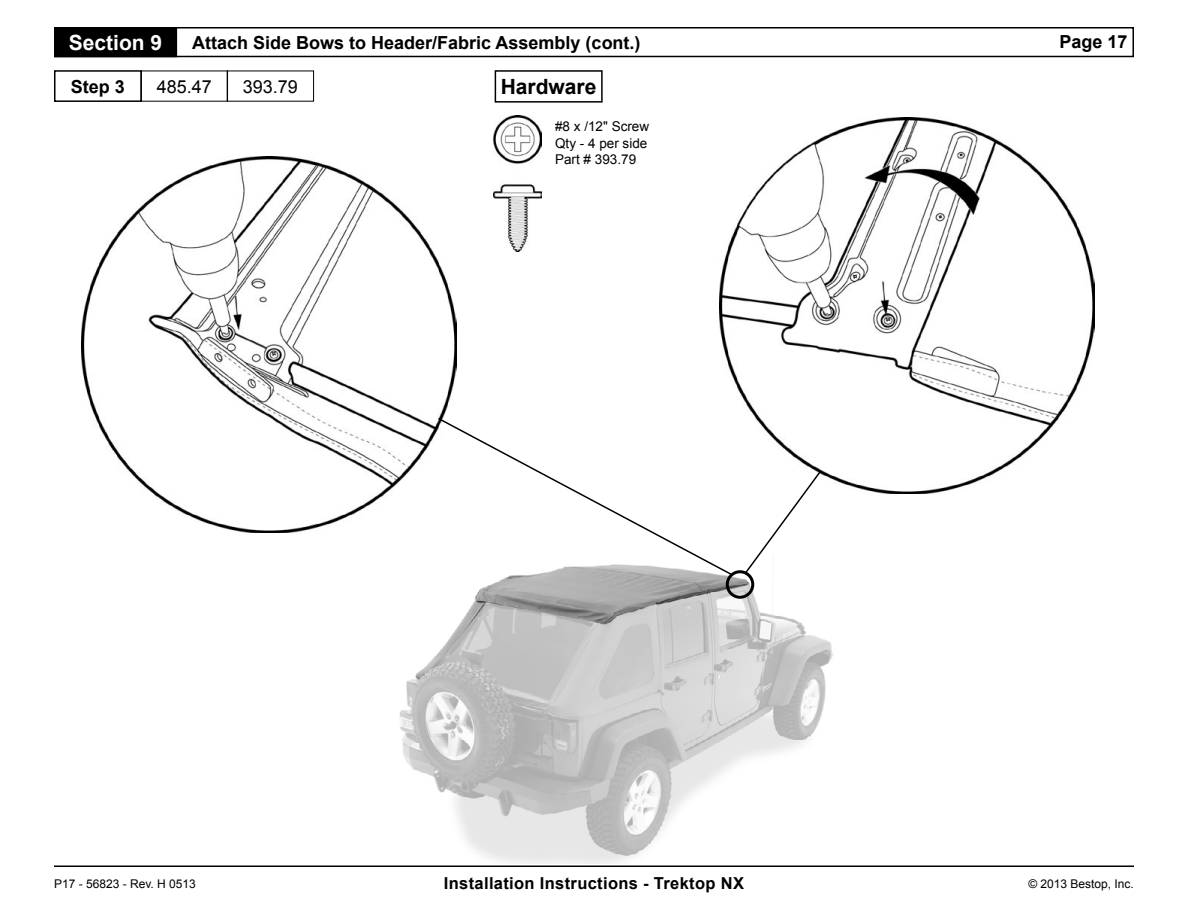
<style>
.page{position:relative;width:1188px;height:918px;background:#fff}
.page>*{position:absolute;margin:0;border:0;box-sizing:border-box;transform-origin:0 0}
.t1{font:700 21px "Arial";color:#fff}
.t2{font:700 21px "Arial";color:#000}
.t3{font:700 18px "Arial";color:#000}
.t4{font:18px "Arial";color:#000}
.t5{font:700 16.5px "Arial";letter-spacing:.02em;color:#000}
.Parts{font:13.5px "Arial";color:#000}
.t6{font:12px "Arial";color:#000}
</style>
<div class="page">
<hr style="left:54px;top:866px;width:1080px;height:1px;background:#000">
<div style="left:54px;top:27px;width:1080px;height:30px;border:2px solid #000"></div>
<div style="left:55px;top:28px;width:121px;height:28px;background:#000"></div>
<div style="left:54px;top:27px;width:123px;height:30px;border:2px solid #000"></div>
<img style="left:399px;top:570px;width:434px;height:294px">
<div style="left:54px;top:70px;width:88px;height:32px;border:2px solid #000"></div>
<div style="left:495px;top:70px;width:108px;height:33px;border:2px solid #000"></div>
<div style="left:726px;top:570px;width:28px;height:29px;border:3px solid #000;border-radius:50%"></div>
<img style="left:494px;top:116px;width:48px;height:135px">
<img style="left:81px;top:157px;width:375px;height:375px">
<svg style="left:436px;top:416px;width:297px;height:160px"></svg>
<img style="left:719px;top:118px;width:376px;height:375px">
<svg style="left:743px;top:469px;width:80px;height:107px"></svg>
<p class="t1" style="left:69px;top:28px;width:95px">Section 9</p>
<p class="t3" style="left:192px;top:30px;width:450px">Attach Side Bows to Header/Fabric Assembly (cont.)</p>
<p class="t3" style="left:1059px;top:29px;width:70px">Page 17</p>
<p class="t3" style="left:71px;top:74px;width:56px">Step 3</p>
<p class="t4" style="left:157px;top:75px;width:57px">485.47</p>
<p class="t4" style="left:243px;top:75px;width:57px">393.79</p>
<p class="t2" style="left:501px;top:73px;width:97px">Hardware</p>
<p class="Parts" style="left:555px;top:118px;width:96px">#8 x /12" Screw</p>
<p class="Parts" style="left:555px;top:134px;width:94px">Qty - 4 per side</p>
<p class="Parts" style="left:555px;top:150px;width:83px">Part # 393.79</p>
<p class="t6" style="left:54px;top:876px;width:143px">P17 - 56823 - Rev. H 0513</p>
<p class="t5" style="left:444px;top:872px;width:302px">Installation Instructions - Trektop NX</p>
<p class="t6" style="left:1028px;top:876px;width:107px">© 2013 Bestop, Inc.</p>
</div>
